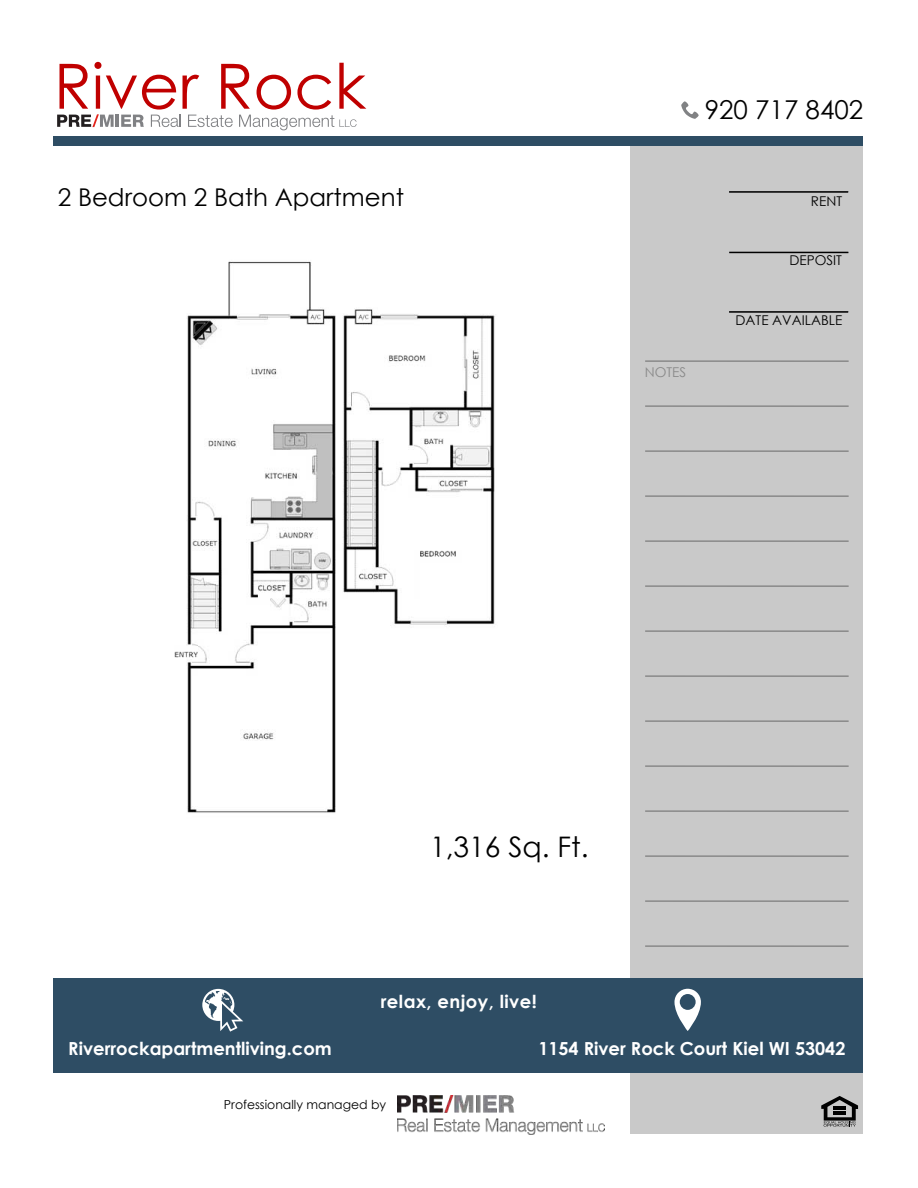
<style>
.page{position:relative;width:918px;height:1188px;background:#fff}
.page>*{position:absolute;margin:0;border:0;box-sizing:border-box;transform-origin:0 0}
.t1{font:62.4px "Century Gothic";color:#c00000}
.t2{font:28.35px "Century Gothic";color:#000}
.t3{font:25.95px "Century Gothic";color:#000}
.t4{font:24.45px "Century Gothic";color:#000}
.t5{font:700 18px "Century Gothic";color:#fff}
.t6{font:700 18px "Century Gothic";letter-spacing:.025em;color:#fff}
.t7{font:13.5px "Century Gothic";color:#000}
.t8{font:13.5px "Century Gothic";color:#898989}
.t9{font:12.45px "Century Gothic";color:#000}
</style>
<div class="page">
<div style="left:631px;top:144px;width:232px;height:990px;background:#c9c9c9"></div>
<div style="left:53px;top:978px;width:810px;height:94px;background:#2e4d64"></div>
<img style="left:398px;top:1096px;width:207px;height:39px">
<svg style="left:202px;top:989px;width:41px;height:43px"></svg>
<svg style="left:674px;top:989px;width:27px;height:42px"></svg>
<svg style="left:821px;top:1096px;width:37px;height:31px"></svg>
<hr style="left:645px;top:360px;width:204px;height:2px;background:#898989">
<hr style="left:645px;top:405px;width:204px;height:2px;background:#898989">
<hr style="left:645px;top:450px;width:204px;height:2px;background:#898989">
<hr style="left:645px;top:495px;width:204px;height:2px;background:#898989">
<hr style="left:645px;top:540px;width:204px;height:2px;background:#898989">
<hr style="left:645px;top:585px;width:204px;height:2px;background:#898989">
<hr style="left:645px;top:630px;width:204px;height:2px;background:#898989">
<hr style="left:645px;top:675px;width:204px;height:2px;background:#898989">
<hr style="left:645px;top:720px;width:204px;height:2px;background:#898989">
<hr style="left:645px;top:765px;width:204px;height:2px;background:#898989">
<hr style="left:645px;top:810px;width:204px;height:2px;background:#898989">
<hr style="left:645px;top:855px;width:204px;height:2px;background:#898989">
<hr style="left:645px;top:900px;width:204px;height:2px;background:#898989">
<hr style="left:645px;top:945px;width:204px;height:2px;background:#898989">
<hr style="left:729px;top:311px;width:119px;height:2px;background:#000">
<hr style="left:729px;top:252px;width:119px;height:1px;background:#000">
<hr style="left:729px;top:191px;width:119px;height:2px;background:#000">
<div style="left:53px;top:136px;width:810px;height:10px;background:#2e4d64"></div>
<svg style="left:681px;top:101px;width:18px;height:18px"></svg>
<img style="left:174px;top:261px;width:321px;height:552px">
<svg style="left:57px;top:114px;width:87px;height:13px"></svg>
<svg style="left:151px;top:115px;width:30px;height:12px"></svg>
<svg style="left:188px;top:115px;width:45px;height:12px"></svg>
<svg style="left:239px;top:115px;width:118px;height:15px"></svg>
<h1 class="t1" style="left:54px;top:43px;width:314px">River Rock</h1>
<h3 class="t4" style="left:58px;top:181px;width:348px">2 Bedroom 2 Bath Apartment</h3>
<h3 class="t3" style="left:705px;top:91px;width:160px">920 717 8402</h3>
<p class="t8" style="left:645px;top:363px;width:43px">NOTES</p>
<p class="t7" style="left:811px;top:192px;width:33px">RENT</p>
<p class="t7" style="left:790px;top:251px;width:54px">DEPOSIT</p>
<p class="t7" style="left:736px;top:311px;width:108px">DATE AVAILABLE</p>
<h2 class="t2" style="left:430px;top:827px;width:160px">1,316 Sq. Ft.</h2>
<p class="t6" style="left:381px;top:988px;width:158px">relax, enjoy, live!</p>
<p class="t5" style="left:68px;top:1035px;width:265px">Riverrockapartmentliving.com</p>
<p class="t5" style="left:538px;top:1035px;width:309px">1154 River Rock Court Kiel WI 53042</p>
<p class="t9" style="left:224px;top:1096px;width:164px">Professionally managed by</p>
</div>
